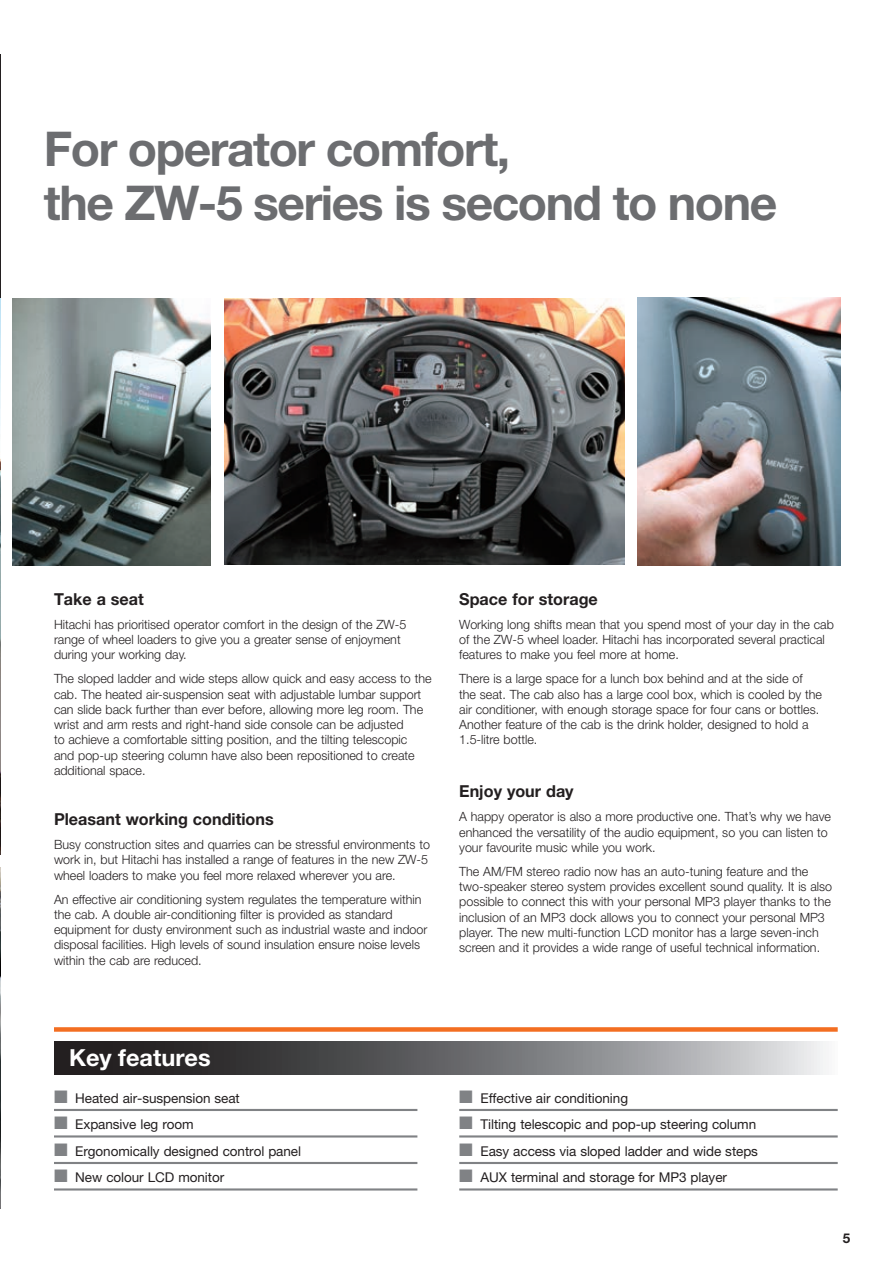
<style>
.page{position:relative;width:893px;height:1263px;background:#fff}
.page>*{position:absolute;margin:0;border:0;box-sizing:border-box;transform-origin:0 0}
.t1{font:700 48px/54.4px "Helvetica Neue LT Pro";letter-spacing:-.03em;color:#6c6d70}
.t2{font:700 23.55px "Helvetica Neue LT Pro";color:#fff}
.t3{font:700 16.5px "Helvetica Neue LT Pro";color:#231f20}
.t4{font:13.5px "Helvetica Neue LT Pro";letter-spacing:-.005em;color:#231f20}
.t5{font:700 13.5px "Helvetica Neue LT Pro";color:#231f20}
.t6{font:300 12.75px/15.3px "Helvetica Neue LT Pro";color:#231f20}
.s1{color:#808285}
</style>
<div class="page">
<div style="left:54px;top:1027px;width:784px;height:5px;background:#f36e21"></div>
<img style="left:0;top:298px;width:1px;height:557px">
<img style="left:638px;top:298px;width:202px;height:268px">
<img style="left:224px;top:298px;width:401px;height:267px">
<img style="left:0;top:867px;width:1px;height:342px">
<img style="left:12px;top:298px;width:199px;height:268px">
<hr style="left:0;top:54px;width:1px;height:244px;background:#231f20">
<svg style="left:54px;top:1041px;width:772px;height:34px;background:#6d6d6f"></svg>
<hr style="left:54px;top:1109px;width:363px;height:2px;background:#808285">
<hr style="left:54px;top:1135px;width:363px;height:2px;background:#808285">
<hr style="left:54px;top:1162px;width:363px;height:2px;background:#808285">
<hr style="left:54px;top:1188px;width:363px;height:2px;background:#808285">
<hr style="left:459px;top:1109px;width:379px;height:2px;background:#808285">
<hr style="left:459px;top:1135px;width:379px;height:2px;background:#808285">
<hr style="left:459px;top:1162px;width:379px;height:2px;background:#808285">
<hr style="left:459px;top:1188px;width:379px;height:2px;background:#808285">
<h1 class="t1" style="left:44px;top:120px;width:735px">For operator comfort,<br>the ZW-5 series is second to none</h1>
<p class="t3" style="left:54px;top:589px;width:91px">Take a seat</p>
<p class="t6" style="left:54px;top:616px;width:354px">Hitachi has prioritised operator comfort in the design of the ZW-5 range of wheel loaders to give you a greater sense of enjoyment during your working day.</p>
<p class="t6" style="left:54px;top:671px;width:379px">The sloped ladder and wide steps allow quick and easy access to the cab. The heated air-suspension seat with adjustable lumbar support can slide back further than ever before, allowing more leg room. The wrist and arm rests and right-hand side console can be adjusted<br>to achieve a comfortable sitting position, and the tilting telescopic<br>and pop-up steering column have also been repositioned to create additional space.</p>
<p class="t3" style="left:54px;top:809px;width:221px">Pleasant working conditions</p>
<p class="t6" style="left:54px;top:837px;width:377px">Busy construction sites and quarries can be stressful environments to work in, but Hitachi has installed a range of features in the new ZW-5 wheel loaders to make you feel more relaxed wherever you are.</p>
<p class="t6" style="left:54px;top:891px;width:375px">An effective air conditioning system regulates the temperature within the cab. A double air-conditioning filter is provided as standard equipment for dusty environment such as industrial waste and indoor disposal facilities. High levels of sound insulation ensure noise levels within the cab are reduced.</p>
<p class="t3" style="left:459px;top:589px;width:140px">Space for storage</p>
<p class="t6" style="left:459px;top:616px;width:376px">Working long shifts mean that you spend most of your day in the cab of the ZW-5 wheel loader. Hitachi has incorporated several practical features to make you feel more at home.</p>
<p class="t6" style="left:459px;top:671px;width:364px">There is a large space for a lunch box behind and at the side of the seat. The cab also has a large cool box, which is cooled by the air conditioner, with enough storage space for four cans or bottles.<br>Another feature of the cab is the drink holder, designed to hold a 1.5-litre bottle.</p>
<p class="t3" style="left:459px;top:781px;width:116px">Enjoy your day</p>
<p class="t6" style="left:459px;top:809px;width:373px">A happy operator is also a more productive one. That’s why we have enhanced the versatility of the audio equipment, so you can listen to your favourite music while you work.</p>
<p class="t6" style="left:459px;top:863px;width:374px">The AM/FM stereo radio now has an auto-tuning feature and the two-speaker stereo system provides excellent sound quality. It is also possible to connect this with your personal MP3 player thanks to the inclusion of an MP3 dock allows you to connect your personal MP3 player. The new multi-function LCD monitor has a large seven-inch screen and it provides a wide range of useful technical information.</p>
<h2 class="t2" style="left:69px;top:1043px;width:143px">Key features</h2>
<p class="t4" style="left:54px;top:1090px;width:187px"><span class="s1">■</span> Heated air-suspension seat</p>
<p class="t4" style="left:54px;top:1116px;width:141px"><span class="s1">■</span> Expansive leg room</p>
<p class="t4" style="left:54px;top:1143px;width:249px"><span class="s1">■</span> Ergonomically designed control panel</p>
<p class="t4" style="left:54px;top:1169px;width:172px"><span class="s1">■</span> New colour LCD monitor</p>
<p class="t4" style="left:459px;top:1090px;width:170px"><span class="s1">■</span> Effective air conditioning</p>
<p class="t4" style="left:459px;top:1116px;width:298px"><span class="s1">■</span> Tilting telescopic and pop-up steering column</p>
<p class="t4" style="left:459px;top:1143px;width:300px"><span class="s1">■</span> Easy access via sloped ladder and wide steps</p>
<p class="t4" style="left:459px;top:1169px;width:269px"><span class="s1">■</span> AUX terminal and storage for MP3 player</p>
<p class="t5" style="left:843px;top:1230px;width:9px">5</p>
</div>
